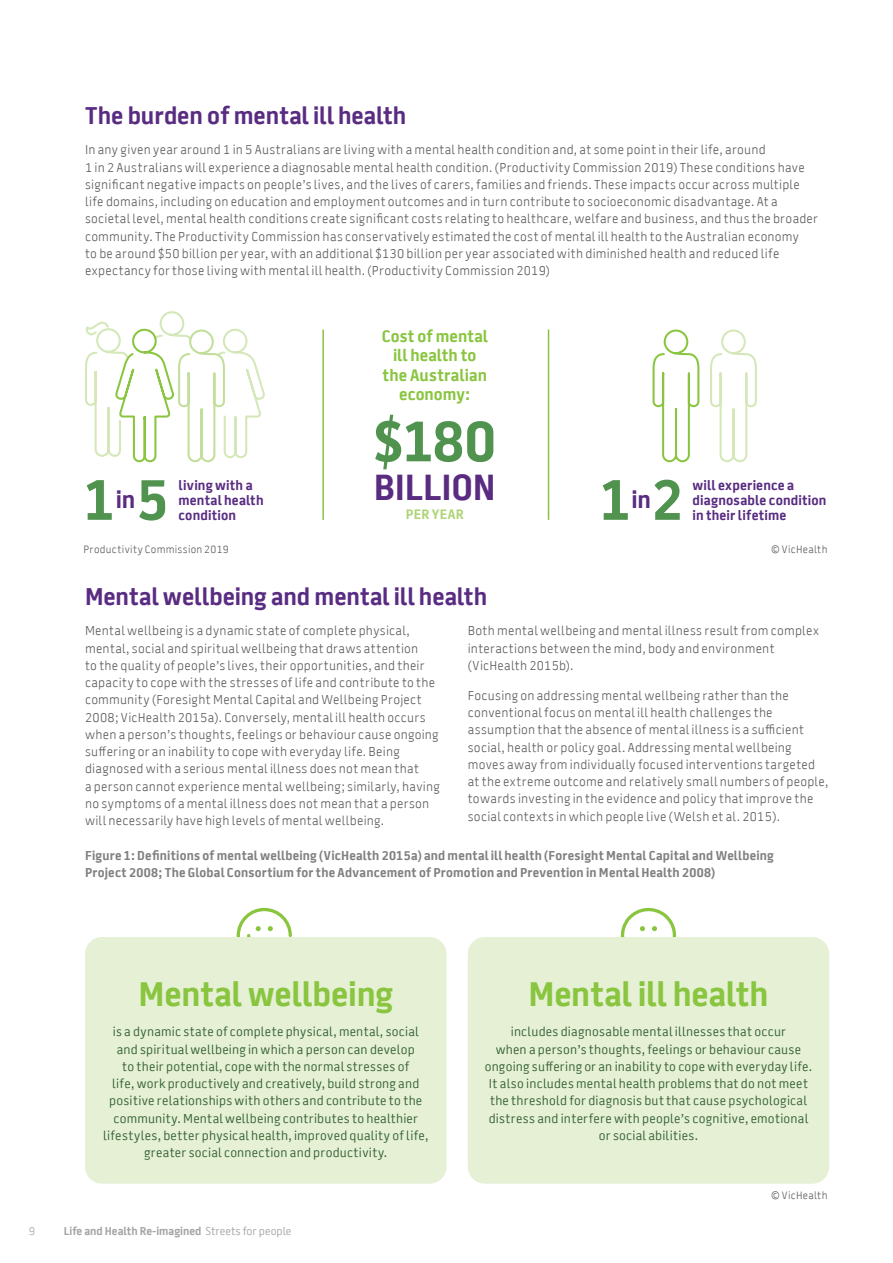
<style>
.page{position:relative;width:893px;height:1263px;background:#fff}
.page>*{position:absolute;margin:0;border:0;box-sizing:border-box;transform-origin:0 0}
.Heading_02{font:700 57px "Battersea 2011";color:#50934f}
.Heading_02-2{font:700 36px "Battersea 2011";letter-spacing:-.005em;color:#592c82}
.PULL_OUTS{font:700 33.75px "Battersea 2011";letter-spacing:-.005em;color:#89c53f}
.Heading_02-3{font:700 24px "Battersea 2011";letter-spacing:-.005em;color:#592c82}
.Body{font:700 16.5px/19.5px "Battersea 2011";letter-spacing:.005em;color:#89c53f;text-align:center}
.Body_Infographic{font:700 13.5px/15px "Battersea 2011";letter-spacing:.015em;color:#592c82}
.Body-2{font:700 13.5px "Battersea 2011";letter-spacing:.03em;color:#aed475}
.Body-3{font:300 12.75px/17.2px "Battersea 2011";letter-spacing:.02em;color:#57585a}
.MW_Body{font:12.75px/17.2px "Battersea 2011";letter-spacing:.02em;color:#346032;text-align:center}
.Table_heading{font:700 12.75px/17.2px "Battersea 2011";letter-spacing:.02em;color:#7f8081}
.t1{font:700 11.25px "Battersea 2011";color:#a3a5a7}
.t2{font:300 11.25px "Battersea 2011";color:#a3a5a7}
.Body-4{font:300 10.5px "Battersea 2011";letter-spacing:.025em;color:#57585a}
.s1{font-weight:400}
</style>
<div class="page">
<svg style="left:620px;top:907px;width:57px;height:30px"></svg>
<svg style="left:236px;top:907px;width:56px;height:30px"></svg>
<div style="left:85px;top:937px;width:361px;height:247px;background:#e5f0d5;border-radius:17px"></div>
<div style="left:468px;top:937px;width:361px;height:247px;background:#e5f0d5;border-radius:17px"></div>
<svg style="left:710px;top:329px;width:47px;height:134px"></svg>
<svg style="left:652px;top:329px;width:48px;height:134px"></svg>
<hr style="left:322px;top:330px;width:2px;height:190px;background:#8ac23f">
<hr style="left:548px;top:330px;width:1px;height:190px;background:#8ac23f">
<svg style="left:85px;top:311px;width:180px;height:152px"></svg>
<p class="Heading_02-3" style="left:85px;top:99px;width:323px">The burden of mental ill health</p>
<p class="Body-3" style="left:85px;top:141px;width:734px">In any given year around 1 in 5 Australians are living with a mental health condition and, at some point in their life, around<br>1 in 2 Australians will experience a diagnosable mental health condition. (Productivity Commission 2019) These conditions have significant negative impacts on people’s lives, and the lives of carers, families and friends. These impacts occur across multiple life domains, including on education and employment outcomes and in turn contribute to socioeconomic disadvantage. At a societal level, mental health conditions create significant costs relating to healthcare, welfare and business, and thus the broader community. The Productivity Commission has conservatively estimated the cost of mental ill health to the Australian economy<br>to be around $50 billion per year, with an additional $130 billion per year associated with diminished health and reduced life expectancy for those living with mental ill health. (Productivity Commission 2019)</p>
<p class="Body" style="left:382px;top:327px;width:108px">Cost of mental ill health to the Australian economy:</p>
<p class="Heading_02" style="left:374px;top:402px;width:124px">$180</p>
<p class="Heading_02-2" style="left:374px;top:463px;width:123px">BILLION</p>
<p class="Body-2" style="left:406px;top:505px;width:59px">PER YEAR</p>
<p class="Heading_02-3" style="left:116px;top:483px;width:21px">in</p>
<p class="Heading_02" style="left:600px;top:461px;width:85px">1 2</p>
<p class="Heading_02" style="left:84px;top:461px;width:86px">1 5</p>
<p class="Body_Infographic" style="left:179px;top:478px;width:87px">living with a mental health condition</p>
<p class="Body_Infographic" style="left:692px;top:478px;width:136px">will experience a diagnosable condition in their lifetime</p>
<p class="Heading_02-3" style="left:631px;top:483px;width:21px">in</p>
<p class="Body-4" style="left:84px;top:542px;width:147px">Productivity Commission 2019</p>
<p class="Body-4" style="left:771px;top:542px;width:58px">© VicHealth</p>
<p class="Heading_02-3" style="left:85px;top:580px;width:404px">Mental wellbeing and mental ill health</p>
<p class="Body-3" style="left:85px;top:622px;width:356px">Mental wellbeing is a dynamic state of complete physical, mental, social and spiritual wellbeing that draws attention<br>to the quality of people’s lives, their opportunities, and their capacity to cope with the stresses of life and contribute to the community (Foresight Mental Capital and Wellbeing Project 2008; VicHealth 2015a). Conversely, mental ill health occurs when a person’s thoughts, feelings or behaviour cause ongoing suffering or an inability to cope with everyday life. Being diagnosed with a serious mental illness does not mean that<br>a person cannot experience mental wellbeing; similarly, having no symptoms of a mental illness does not mean that a person will necessarily have high levels of mental wellbeing.</p>
<p class="Body-3" style="left:468px;top:622px;width:353px">Both mental wellbeing and mental illness result from complex interactions between the mind, body and environment (VicHealth 2015b).</p>
<p class="Body-3" style="left:468px;top:687px;width:362px">Focusing on addressing mental wellbeing rather than the conventional focus on mental ill health challenges the assumption that the absence of mental illness is a sufficient social, health or policy goal. Addressing mental wellbeing moves away from individually focused interventions targeted at the extreme outcome and relatively small numbers of people, towards investing in the evidence and policy that improve the social contexts in which people live (Welsh et al. 2015).</p>
<p class="Table_heading" style="left:85px;top:847px;width:690px">Figure 1: Definitions of mental wellbeing (VicHealth 2015a) and mental ill health (Foresight Mental Capital and Wellbeing<br>Project 2008; The Global Consortium for the Advancement of Promotion and Prevention in Mental Health 2008)</p>
<p class="PULL_OUTS" style="left:139px;top:971px;width:256px">Mental wellbeing</p>
<p class="MW_Body" style="left:103px;top:1023px;width:327px">is a dynamic state of complete physical, mental, social and spiritual wellbeing in which a person can develop<br>to their potential, cope with the normal stresses of<br>life, work productively and creatively, build strong and positive relationships with others and contribute to the community. Mental wellbeing contributes to healthier lifestyles, better physical health, improved quality of life, greater social connection and productivity.</p>
<p class="t2" style="left:29px;top:1224px;width:8px">9</p>
<p class="t1" style="left:64px;top:1223px;width:229px">Life and Health Re-imagined <span class="s1">Streets for people</span></p>
<p class="PULL_OUTS" style="left:528px;top:971px;width:241px">Mental ill health</p>
<p class="MW_Body" style="left:485px;top:1023px;width:329px">includes diagnosable mental illnesses that occur<br>when a person’s thoughts, feelings or behaviour cause ongoing suffering or an inability to cope with everyday life.<br>It also includes mental health problems that do not meet the threshold for diagnosis but that cause psychological distress and interfere with people’s cognitive, emotional or social abilities.</p>
<p class="Body-4" style="left:771px;top:1189px;width:58px">© VicHealth</p>
</div>
